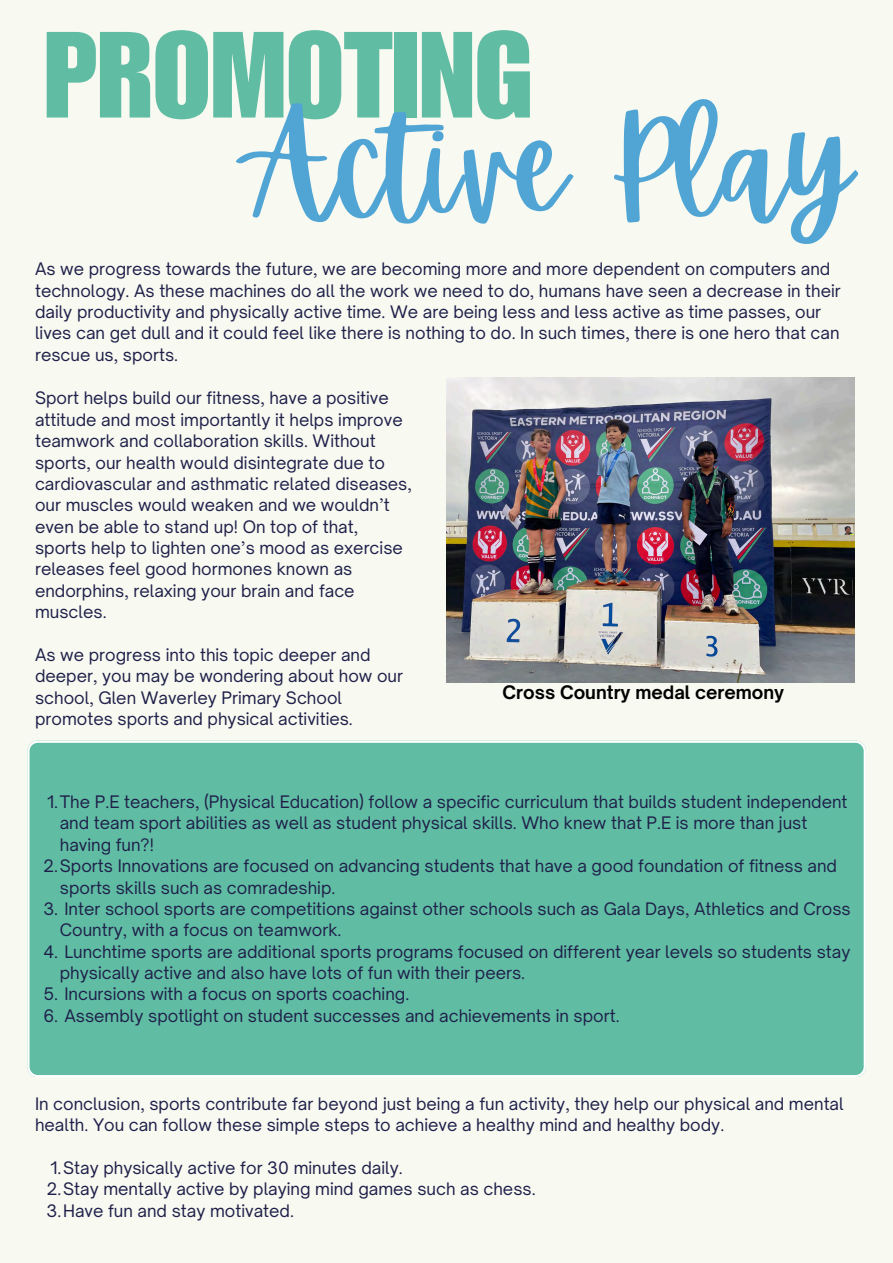
<style>
.page{position:relative;width:893px;height:1263px;background:#f8f9f0}
.page>*{position:absolute;margin:0;border:0;box-sizing:border-box;transform-origin:0 0}
.t1{font:129px "Apricots";color:#50a5d5}
.t2{font:119.85px "Impact LT Std";color:#60bda4}
.t3{font:700 17.77px "Open Sauce One";color:#000}
.t4{font:16.5px/21.4px "Open Sauce One";color:#1f204a}
</style>
<div class="page">
<div style="left:27px;top:740px;width:839px;height:337px;background:#60bda4"></div>
<img style="left:446px;top:377px;width:408px;height:306px">
<p class="t2" style="left:44px;top:32px;width:490px">PROMOTING</p>
<p class="t1" style="left:247px;top:93px;width:606px">Active Play</p>
<h3 class="t4" style="left:35px;top:258px;width:807px">As we progress towards the future, we are becoming more and more dependent on computers and technology. As these machines do all the work we need to do, humans have seen a decrease in their daily productivity and physically active time. We are being less and less active as time passes, our lives can get dull and it could feel like there is nothing to do. In such times, there is one hero that can rescue us, sports.</h3>
<p class="t4" style="left:35px;top:387px;width:378px">Sport helps build our fitness, have a positive attitude and most importantly it helps improve teamwork and collaboration skills. Without sports, our health would disintegrate due to cardiovascular and asthmatic related diseases, our muscles would weaken and we wouldn’t even be able to stand up! On top of that, sports help to lighten one’s mood as exercise releases feel good hormones known as endorphins, relaxing your brain and face muscles.</p>
<p class="t4" style="left:35px;top:644px;width:369px">As we progress into this topic deeper and deeper, you may be wondering about how our school, Glen Waverley Primary School promotes sports and physical activities.</p>
<p class="t3" style="left:502px;top:681px;width:283px">Cross Country medal ceremony</p>
<h1 class="t4" style="left:60px;top:791px;width:789px;text-indent:-13px">1.The P.E teachers, (Physical Education) follow a specific curriculum that builds student independent and team sport abilities as well as student physical skills. Who knew that P.E is more than just having fun?!</h1>
<h2 class="t4" style="left:60px;top:855px;width:778px;text-indent:-16px">2.Sports Innovations are focused on advancing students that have a good foundation of fitness and sports skills such as comradeship.</h2>
<p class="t4" style="left:60px;top:898px;width:792px;text-indent:-16px">3. Inter school sports are competitions against other schools such as Gala Days, Athletics and Cross<br>Country, with a focus on teamwork.</p>
<p class="t4" style="left:60px;top:941px;width:792px;text-indent:-16px">4. Lunchtime sports are additional sports programs focused on different year levels so students stay physically active and also have lots of fun with their peers.</p>
<p class="t4" style="left:43px;top:983px;width:367px">5. Incursions with a focus on sports coaching.</p>
<p class="t4" style="left:43px;top:1005px;width:578px">6. Assembly spotlight on student successes and achievements in sport.</p>
<p class="t4" style="left:35px;top:1093px;width:810px">In conclusion, sports contribute far beyond just being a fun activity, they help our physical and mental health. You can follow these simple steps to achieve a healthy mind and healthy body.</p>
<p class="t4" style="left:50px;top:1157px;width:354px">1.Stay physically active for 30 minutes daily.</p>
<p class="t4" style="left:47px;top:1178px;width:490px">2.Stay mentally active by playing mind games such as chess.</p>
<p class="t4" style="left:47px;top:1199px;width:249px">3.Have fun and stay motivated.</p>
</div>
